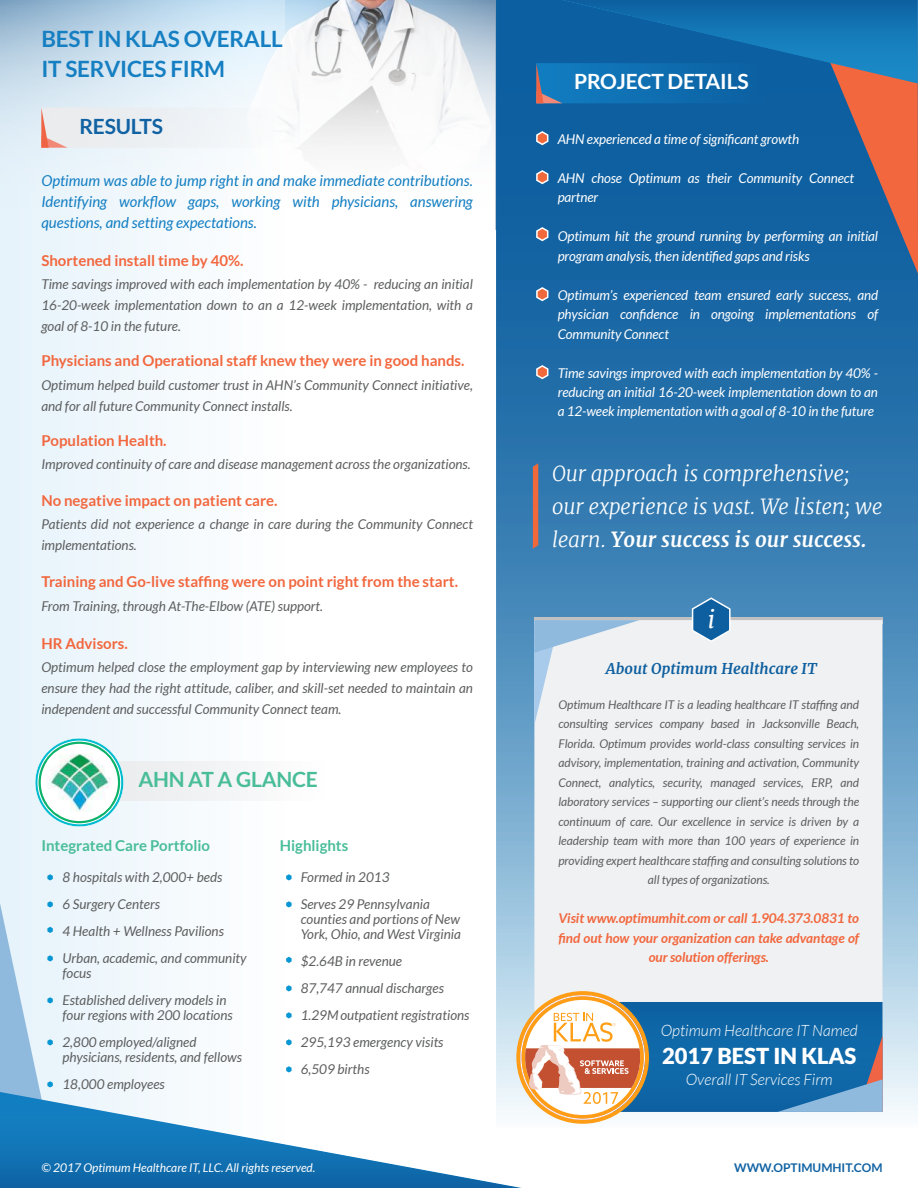
<style>
.page{position:relative;width:918px;height:1188px;background:#fff}
.page>*{position:absolute;margin:0;border:0;box-sizing:border-box;transform-origin:0 0}
.t1{font:italic 24px "Merriweather";color:#fff}
.t2{font:700 22.5px/30px "Lato";letter-spacing:-.01em;color:#167fc2}
.t3{font:900 21.9px "Lato";color:#fff}
.t4{font:italic 300 21px/33px "Merriweather";color:#fff}
.t5{font:700 21px "Lato";letter-spacing:-.01em;color:#fff}
.t6{font:700 21px "Lato";letter-spacing:-.01em;color:#49bd99}
.t7{font:700 21px "Lato";letter-spacing:-.01em;color:#1062a3}
.t8{font:italic 300 15.75px "Lato";color:#fff}
.t9{font:700 15px "Lato";color:#f2673e}
.t10{font:italic 15px/21px "Lato";color:#127ec2;text-align:justify}
.t11{font:700 15px "Lato";color:#49bd99}
.t12{font:italic 700 15px "Merriweather";color:#0d5fa0}
.t13{font:italic 13.5px/27px "Lato";color:#5d5e5e}
.t14{font:italic 13.5px/19.5px "Lato";letter-spacing:-.01em;color:#fff}
.t15{font:italic 700 13.5px/19.5px "Lato";letter-spacing:-.005em;color:#f2673e;text-align:center}
.t16{font:italic 12px/19.5px "Lato";letter-spacing:-.005em;color:#5e5e5f;text-align:center}
.t17{font:italic 12px "Lato";color:#fff}
.t18{font:700 12px "Lato";color:#1062a3}
.s1{font-weight:700}
</style>
<div class="page">
<img style="left:0;top:0;width:496px;height:230px">
<img style="left:0;top:1px;width:285px;height:1091px">
<img style="left:60px;top:1092px;width:462px;height:96px">
<img style="left:496px;top:0;width:422px;height:1128px">
<svg style="left:533px;top:463px;width:5px;height:86px"></svg>
<div style="left:534px;top:617px;width:348px;height:6px;background:#c2c1c1"></div>
<div style="left:534px;top:620px;width:348px;height:371px;background:#f0f1f2"></div>
<svg style="left:691px;top:597px;width:41px;height:46px"></svg>
<svg style="left:534px;top:620px;width:105px;height:105px"></svg>
<svg style="left:516px;top:991px;width:367px;height:133px"></svg>
<img style="left:68px;top:108px;width:208px;height:40px">
<svg style="left:41px;top:108px;width:27px;height:40px"></svg>
<div style="left:124px;top:761px;width:161px;height:40px;background:#f0f2f4"></div>
<svg style="left:535px;top:0;width:383px;height:274px;background:#23659c"></svg>
<svg style="left:535px;top:286px;width:15px;height:16px"></svg>
<svg style="left:535px;top:364px;width:15px;height:16px"></svg>
<svg style="left:286px;top:874px;width:6px;height:6px"></svg>
<svg style="left:286px;top:901px;width:6px;height:7px"></svg>
<svg style="left:286px;top:957px;width:6px;height:6px"></svg>
<svg style="left:286px;top:985px;width:6px;height:7px"></svg>
<svg style="left:286px;top:1012px;width:6px;height:6px"></svg>
<svg style="left:286px;top:1039px;width:6px;height:7px"></svg>
<svg style="left:286px;top:1066px;width:6px;height:6px"></svg>
<svg style="left:47px;top:874px;width:6px;height:6px"></svg>
<svg style="left:0;top:901px;width:60px;height:287px;background:#8cbcdd"></svg>
<svg style="left:35px;top:738px;width:89px;height:89px"></svg>
<div style="left:41px;top:744px;width:77px;height:77px;background:#fff;border-radius:50%"></div>
<img style="left:47px;top:754px;width:65px;height:59px">
<h2 class="t2" style="left:41px;top:26px;width:243px">BEST IN KLAS OVERALL<br>IT SERVICES FIRM</h2>
<h3 class="t7" style="left:79px;top:118px;width:85px">RESULTS</h3>
<p class="t10" style="left:41px;top:171px;width:433px">Optimum was able to jump right in and make immediate contributions.<br>Identifying workflow gaps, working with physicians, answering questions, and setting expectations.</p>
<p class="t9" style="left:41px;top:255px;width:204px">Shortened install time by 40%.</p>
<p class="t13" style="left:41px;top:274px;width:433px;line-height:21px;text-align:justify">Time savings improved with each implementation by 40% - reducing an initial 16-20-week implementation down to an a 12-week implementation, with a goal of 8-10 in the future.</p>
<p class="t9" style="left:41px;top:355px;width:425px">Physicians and Operational staff knew they were in good hands.</p>
<p class="t13" style="left:41px;top:375px;width:433px;line-height:21px">Optimum helped build customer trust in AHN’s Community Connect initiative, and for all future Community Connect installs.</p>
<p class="t9" style="left:41px;top:434px;width:127px">Population Health.</p>
<p class="t13" style="left:41px;top:451px;width:431px">Improved continuity of care and disease management across the organizations.</p>
<p class="t9" style="left:41px;top:495px;width:238px">No negative impact on patient care.</p>
<p class="t13" style="left:41px;top:514px;width:433px;line-height:21px">Patients did not experience a change in care during the Community Connect implementations.</p>
<p class="t9" style="left:41px;top:573px;width:418px">Training and Go-live staffing were on point right from the start.</p>
<p class="t13" style="left:41px;top:593px;width:283px">From Training, through At-The-Elbow (ATE) support.</p>
<p class="t9" style="left:41px;top:638px;width:88px">HR Advisors.</p>
<p class="t13" style="left:41px;top:657px;width:433px;line-height:21px;text-align:justify">Optimum helped close the employment gap by interviewing new employees to ensure they had the right attitude, caliber, and skill-set needed to maintain an independent and successful Community Connect team.</p>
<h3 class="t6" style="left:138px;top:771px;width:181px">AHN AT A GLANCE</h3>
<p class="t11" style="left:41px;top:840px;width:170px">Integrated Care Portfolio</p>
<p class="t13" style="left:63px;top:864px;width:186px">8 hospitals with 2,000+ beds<br>6 Surgery Centers<br>4 Health + Wellness Pavilions<br>Urban, academic, and community</p>
<p class="t13" style="left:63px;top:960px;width:165px">focus<br>Established delivery models in</p>
<p class="t13" style="left:63px;top:1002px;width:172px">four regions with 200 locations<br>2,800 employed/aligned</p>
<p class="t13" style="left:63px;top:1044px;width:181px">physicians, residents, and fellows<br>18,000 employees</p>
<p class="t11" style="left:280px;top:840px;width:70px">Highlights</p>
<p class="t13" style="left:301px;top:864px;width:131px">Formed in 2013<br>Serves 29 Pennsylvania</p>
<p class="t13" style="left:301px;top:912px;width:162px;line-height:15px">counties and portions of New<br>York, Ohio, and West Virginia</p>
<p class="t13" style="left:301px;top:948px;width:170px">$2.64B in revenue<br>87,747 annual discharges<br>1.29Moutpatient registrations<br>295,193 emergency visits<br>6,509 births</p>
<p class="t17" style="left:41px;top:1161px;width:276px">© 2017 Optimum Healthcare IT, LLC. All rights reserved.</p>
<h3 class="t5" style="left:574px;top:74px;width:176px">PROJECT DETAILS</h3>
<p class="t14" style="left:558px;top:129px;width:243px">AHN experienced a time of significant growth</p>
<p class="t14" style="left:558px;top:168px;width:298px">AHN chose Optimum as their Community Connect partner</p>
<p class="t14" style="left:558px;top:227px;width:322px">Optimum hit the ground running by performing an initial program analysis, then identified gaps and risks</p>
<p class="t14" style="left:558px;top:285px;width:322px;text-align:justify">Optimum’s experienced team ensured early success, and physician confidence in ongoing implementations of Community Connect</p>
<p class="t14" style="left:558px;top:363px;width:322px;text-align:justify">Time savings improved with each implementation by 40% - reducing an initial 16-20-week implementation down to an a 12-week implementation with a goal of 8-10 in the future</p>
<h3 class="t4" style="left:552px;top:459px;width:332px">Our approach is comprehensive; our experience is vast. We listen; we learn. <span class="s1">Your success is our success.</span></h3>
<h1 class="t1" style="left:707px;top:608px;width:9px">i</h1>
<p class="t12" style="left:606px;top:662px;width:212px">About Optimum Healthcare IT</p>
<p class="t16" style="left:559px;top:695px;width:302px">Optimum Healthcare IT is a leading healthcare IT staffing and consulting services company based in Jacksonville Beach, Florida. Optimum provides world-class consulting services in advisory, implementation, training and activation, Community Connect, analytics, security, managed services, ERP, and laboratory services – supporting our client’s needs through the continuum of care. Our excellence in service is driven by a leadership team with more than 100 years of experience in providing expert healthcare staffing and consulting solutions to all types of organizations.</p>
<p class="t15" style="left:559px;top:910px;width:302px">Visit www.optimumhit.com or call 1.904.373.0831 to find out how your organization can take advantage of our solution offerings.</p>
<p class="t8" style="left:661px;top:1024px;width:199px">Optimum Healthcare IT Named</p>
<h3 class="t3" style="left:662px;top:1043px;width:196px">2017 BEST IN KLAS</h3>
<p class="t8" style="left:686px;top:1074px;width:148px">Overall IT Services Firm</p>
<p class="t18" style="left:734px;top:1163px;width:150px">WWW.OPTIMUMHIT.COM</p>
</div>
